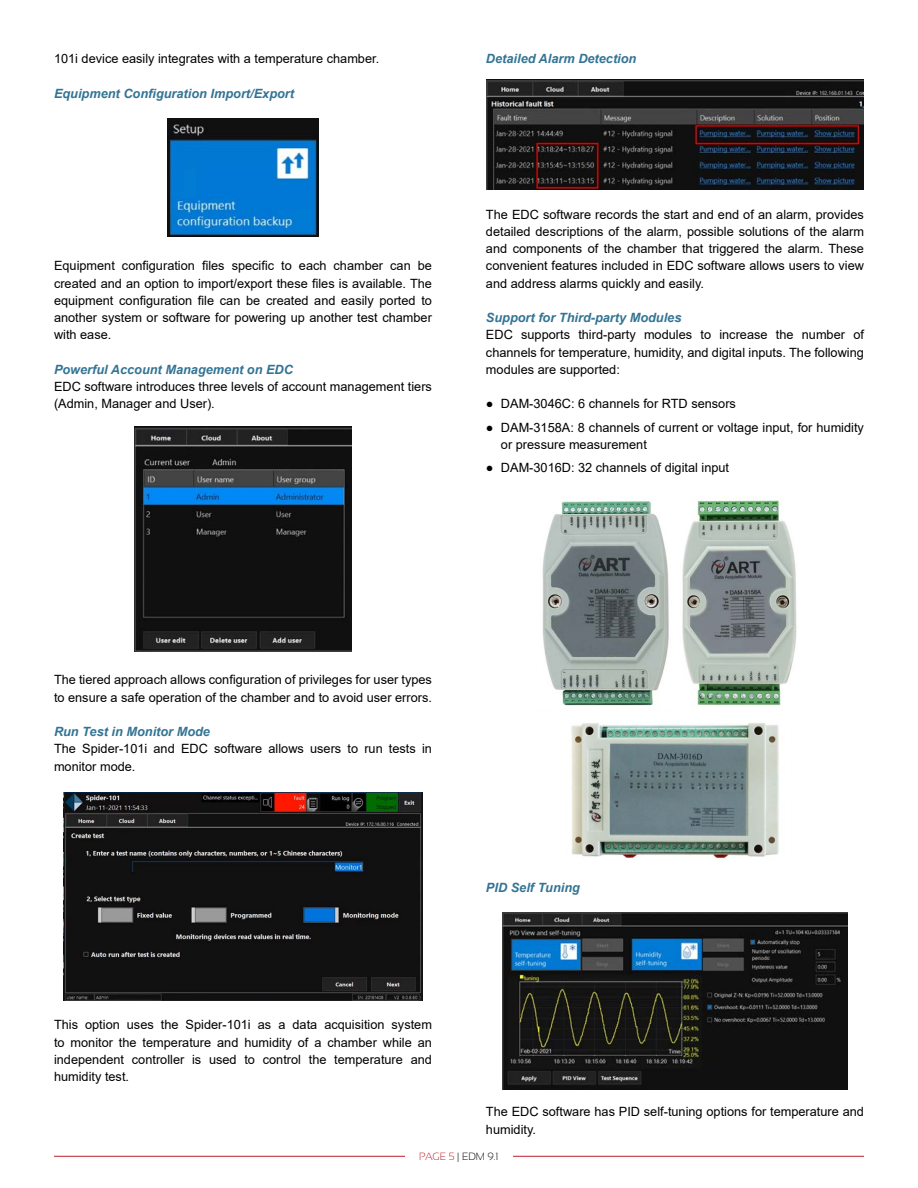
<style>
.page{position:relative;width:918px;height:1188px;background:#fff}
.page>*{position:absolute;margin:0;border:0;box-sizing:border-box;transform-origin:0 0}
.t1{font:12.75px/17.2px "Arial";color:#000}
.t2{font:italic 700 12.75px "Arial";color:#337494}
.t3{font:300 10.5px "Sansation";color:#000}
.s1{color:#be1e2d}
</style>
<div class="page">
<hr style="left:54px;top:1156px;width:810px;height:1px;background:#be1e2d">
<div style="left:405px;top:1153px;width:108px;height:35px;background:#fff"></div>
<img style="left:168px;top:119px;width:150px;height:118px">
<img style="left:135px;top:427px;width:216px;height:225px">
<img style="left:64px;top:792px;width:358px;height:209px">
<img style="left:486px;top:79px;width:378px;height:110px">
<img style="left:542px;top:501px;width:127px;height:205px">
<img style="left:682px;top:500px;width:115px;height:206px">
<img style="left:571px;top:723px;width:208px;height:136px">
<img style="left:502px;top:912px;width:346px;height:177px">
<p class="t1" style="left:54px;top:50px;width:327px">101i device easily integrates with a temperature chamber.</p>
<p class="t2" style="left:54px;top:85px;width:242px">Equipment Configuration Import/Export</p>
<p class="t1" style="left:54px;top:257px;width:380px;text-align:justify">Equipment configuration files specific to each chamber can be created and an option to import/export these files is available. The equipment configuration file can be created and easily ported to another system or software for powering up another test chamber with ease.</p>
<p class="t2" style="left:54px;top:361px;width:240px">Powerful Account Management on EDC</p>
<p class="t1" style="left:54px;top:378px;width:379px">EDC software introduces three levels of account management tiers (Admin, Manager and User).</p>
<p class="t2" style="left:486px;top:50px;width:152px">Detailed Alarm Detection</p>
<p class="t1" style="left:486px;top:205px;width:379px;text-align:justify">The EDC software records the start and end of an alarm, provides detailed descriptions of the alarm, possible solutions of the alarm and components of the chamber that triggered the alarm. These convenient features included in EDC software allows users to view and address alarms quickly and easily.</p>
<p class="t2" style="left:486px;top:309px;width:197px">Support for Third-party Modules</p>
<p class="t1" style="left:486px;top:326px;width:379px;text-align:justify">EDC supports third-party modules to increase the number of channels for temperature, humidity, and digital inputs. The following modules are supported:</p>
<p class="t1" style="left:486px;top:395px;width:252px">● DAM-3046C: 6 channels for RTD sensors</p>
<p class="t1" style="left:501px;top:418px;width:364px;text-indent:-15px">● DAM-3158A: 8 channels of current or voltage input, for humidity or pressure measurement</p>
<p class="t1" style="left:486px;top:459px;width:245px">● DAM-3016D: 32 channels of digital input</p>
<p class="t1" style="left:54px;top:671px;width:379px">The tiered approach allows configuration of privileges for user types to ensure a safe operation of the chamber and to avoid user errors.</p>
<p class="t2" style="left:54px;top:723px;width:158px">Run Test in Monitor Mode</p>
<p class="t1" style="left:54px;top:740px;width:379px">The Spider-101i and EDC software allows users to run tests in monitor mode.</p>
<p class="t1" style="left:54px;top:1016px;width:379px;text-align:justify">This option uses the Spider-101i as a data acquisition system to monitor the temperature and humidity of a chamber while an independent controller is used to control the temperature and humidity test.</p>
<p class="t2" style="left:486px;top:879px;width:95px">PID Self Tuning</p>
<p class="t1" style="left:486px;top:1103px;width:379px">The EDC software has PID self-tuning options for temperature and humidity.</p>
<p class="t3" style="left:419px;top:1151px;width:81px"><span class="s1">PAGE 5</span> | EDM 9.1</p>
</div>
